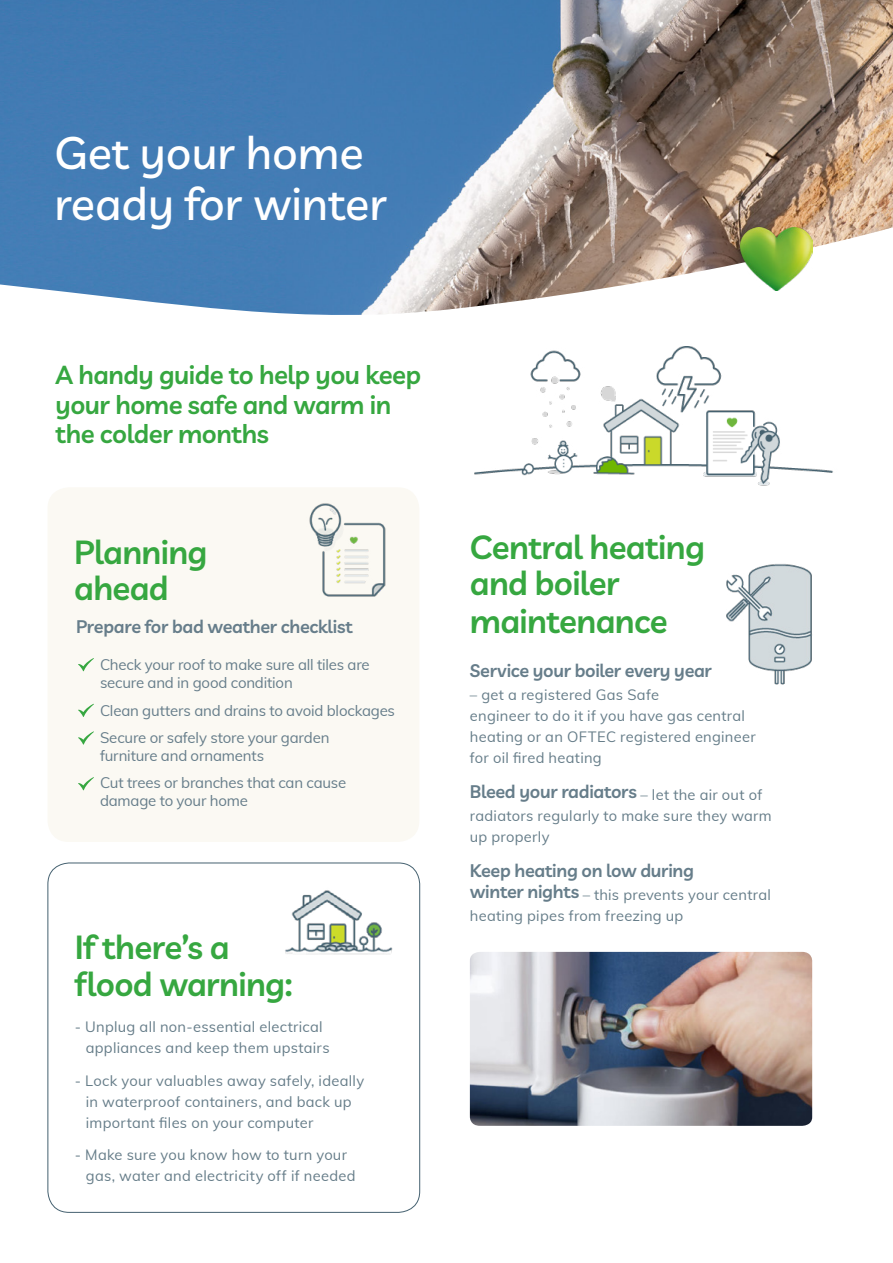
<style>
.page{position:relative;width:893px;height:1263px;background:#fff}
.page>*{position:absolute;margin:0;border:0;box-sizing:border-box;transform-origin:0 0}
.t1{font:500 45px/51px "Livvic";color:#fff}
.t2{font:600 33px/36.8px "Livvic";letter-spacing:-.02em;color:#36a740}
.t3{font:600 25.65px/29.4px "Livvic";letter-spacing:-.02em;color:#36a740}
.t4{font:600 18px "Livvic";letter-spacing:-.02em;color:#667d8a}
.t5{font:15px/18px "Muli";letter-spacing:-.015em;color:#667d8a}
.t6{font:14.7px/21px "Muli";letter-spacing:.02em;color:#667d89}
.s1{font-family:"Livvic";font-weight:600;font-size:18px;color:#667d8a}
</style>
<div class="page">
<div style="left:48px;top:487px;width:371px;height:355px;background:#fbf9f3;border-radius:21px"></div>
<img style="left:0;top:0;width:893px;height:227px">
<svg style="left:0;top:227px;width:893px;height:88px"></svg>
<img style="left:740px;top:227px;width:72px;height:64px">
<img style="left:474px;top:346px;width:359px;height:140px">
<img style="left:309px;top:496px;width:107px;height:101px">
<img style="left:470px;top:952px;width:342px;height:174px">
<svg style="left:78px;top:658px;width:16px;height:13px"></svg>
<svg style="left:78px;top:704px;width:16px;height:13px"></svg>
<svg style="left:78px;top:731px;width:16px;height:14px"></svg>
<svg style="left:78px;top:777px;width:16px;height:13px"></svg>
<div style="left:48px;top:863px;width:372px;height:350px;border:1px solid #456170;border-radius:21px"></div>
<img style="left:726px;top:564px;width:86px;height:121px">
<img style="left:285px;top:890px;width:108px;height:65px">
<p class="t1" style="left:55px;top:124px;width:334px">Get your home ready for winter</p>
<p class="t3" style="left:56px;top:358px;width:367px">A handy guide to help you keep your home safe and warm in the colder months</p>
<p class="t2" style="left:74px;top:532px;width:135px;line-height:36px">Planning ahead</p>
<p class="t4" style="left:76px;top:612px;width:278px">Prepare for bad weather checklist</p>
<p class="t5" style="left:100px;top:655px;width:271px">Check your roof to make sure all tiles are secure and in good condition</p>
<p class="t5" style="left:100px;top:701px;width:297px">Clean gutters and drains to avoid blockages</p>
<p class="t5" style="left:100px;top:728px;width:231px">Secure or safely store your garden furniture and ornaments</p>
<p class="t5" style="left:100px;top:773px;width:248px">Cut trees or branches that can cause damage to your home</p>
<p class="t2" style="left:75px;top:925px;width:219px;line-height:37.5px">If there’s a flood warning:</p>
<p class="t6" style="left:86px;top:1016px;width:245px;text-indent:-11px">- Unplug all non-essential electrical appliances and keep them upstairs</p>
<p class="t6" style="left:86px;top:1069px;width:280px;text-indent:-11px">- Lock your valuables away safely, ideally in waterproof containers, and back up important files on your computer</p>
<p class="t6" style="left:86px;top:1143px;width:271px;text-indent:-11px">- Make sure you know how to turn your gas, water and electricity off if needed</p>
<p class="t2" style="left:470px;top:526px;width:237px">Central heating and boiler maintenance</p>
<p class="t4" style="left:470px;top:657px;width:244px">Service your boiler every year</p>
<p class="t6" style="left:470px;top:683px;width:287px">– get a registered Gas Safe<br>engineer to do it if you have gas central heating or an OFTEC registered engineer for oil fired heating</p>
<p class="t4" style="left:470px;top:778px;width:294px">Bleed your radiators <sub>–</sub> <sub>let</sub> <sub>the</sub> <sub>air</sub> <sub>out</sub> <sub>of</sub></p>
<p class="t6" style="left:470px;top:805px;width:303px">radiators regularly to make sure they warm up properly</p>
<p class="t4" style="left:470px;top:857px;width:226px">Keep heating on low during</p>
<p class="t6" style="left:470px;top:883px;width:303px"><span class="s1">winter nights</span> – this prevents your central heating pipes from freezing up</p>
</div>
